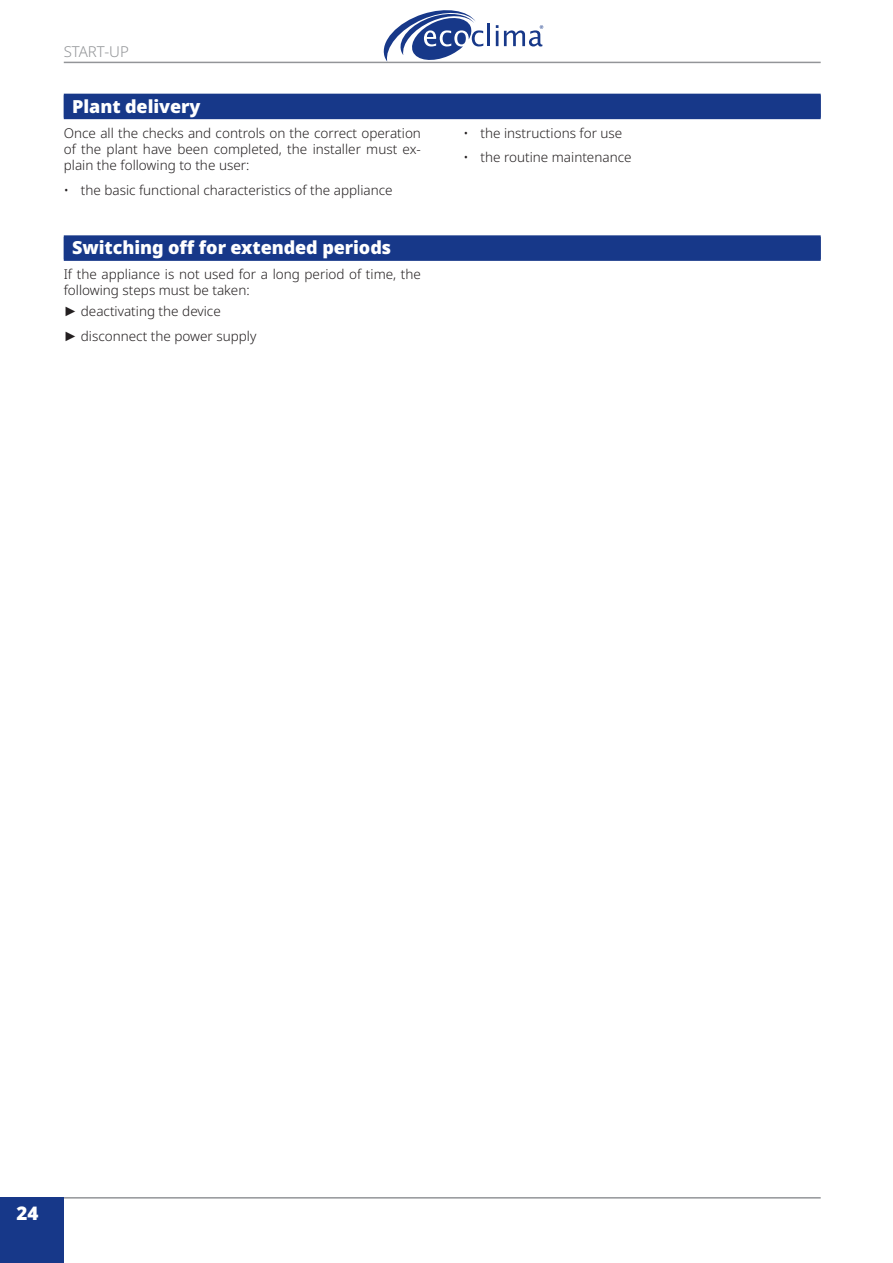
<style>
.page{position:relative;width:893px;height:1263px;background:#fff}
.page>*{position:absolute;margin:0;border:0;box-sizing:border-box;transform-origin:0 0}
.t1{font:900 18.75px "Noto Sans";color:#fff}
.t2{font:900 18px "Noto Sans";letter-spacing:-.005em;color:#fff}
.t3{font:300 15px "Noto Sans";color:#939598}
.t4{font:300 13.5px/16.2px "Noto Sans";color:#231f20}
.s1{font-family:"Arial";font-weight:400}
</style>
<div class="page">
<hr style="left:64px;top:1197px;width:757px;height:1px;background:#939598">
<div style="left:0;top:1197px;width:64px;height:66px;background:#173889"></div>
<hr style="left:64px;top:62px;width:757px;height:1px;background:#939598">
<svg style="left:380px;top:10px;width:103px;height:52px"></svg>
<hr style="left:488px;top:24px;width:2px;height:22px;background:#173889">
<svg style="left:496px;top:25px;width:2px;height:21px"></svg>
<svg style="left:504px;top:25px;width:39px;height:21px"></svg>
<div style="left:64px;top:95px;width:757px;height:24px;background:#173889"></div>
<div style="left:64px;top:94px;width:757px;height:24px;background:#173889"></div>
<div style="left:64px;top:237px;width:757px;height:24px;background:#173889"></div>
<div style="left:64px;top:235px;width:757px;height:24px;background:#173889"></div>
<p class="t3" style="left:64px;top:41px;width:18px">Start</p>
<p class="t3" style="left:104px;top:41px;width:15px">-up</p>
<h2 class="t2" style="left:72px;top:93px;width:130px">Plant delivery</h2>
<p class="t4" style="left:64px;top:125px;width:359px;text-align:justify">Once all the checks and controls on the correct operation of the plant have been completed, the installer must ex&shy;plain the following to the user:</p>
<p class="t4" style="left:64px;top:182px;width:330px">• the basic functional characteristics of the appliance</p>
<h2 class="t2" style="left:72px;top:234px;width:320px">Switching off for extended periods</h2>
<p class="t4" style="left:64px;top:267px;width:359px">If the appliance is not used for a long period of time, the following steps must be taken:</p>
<p class="t4" style="left:64px;top:299px;width:194px;line-height:24.8px"><span class="s1">►</span> deactivating the device<br><span class="s1">►</span> disconnect the power supply</p>
<p class="t4" style="left:463px;top:125px;width:160px">• the instructions for use</p>
<p class="t4" style="left:463px;top:150px;width:170px">• the routine maintenance</p>
<h1 class="t1" style="left:17px;top:1199px;width:23px">24</h1>
</div>
